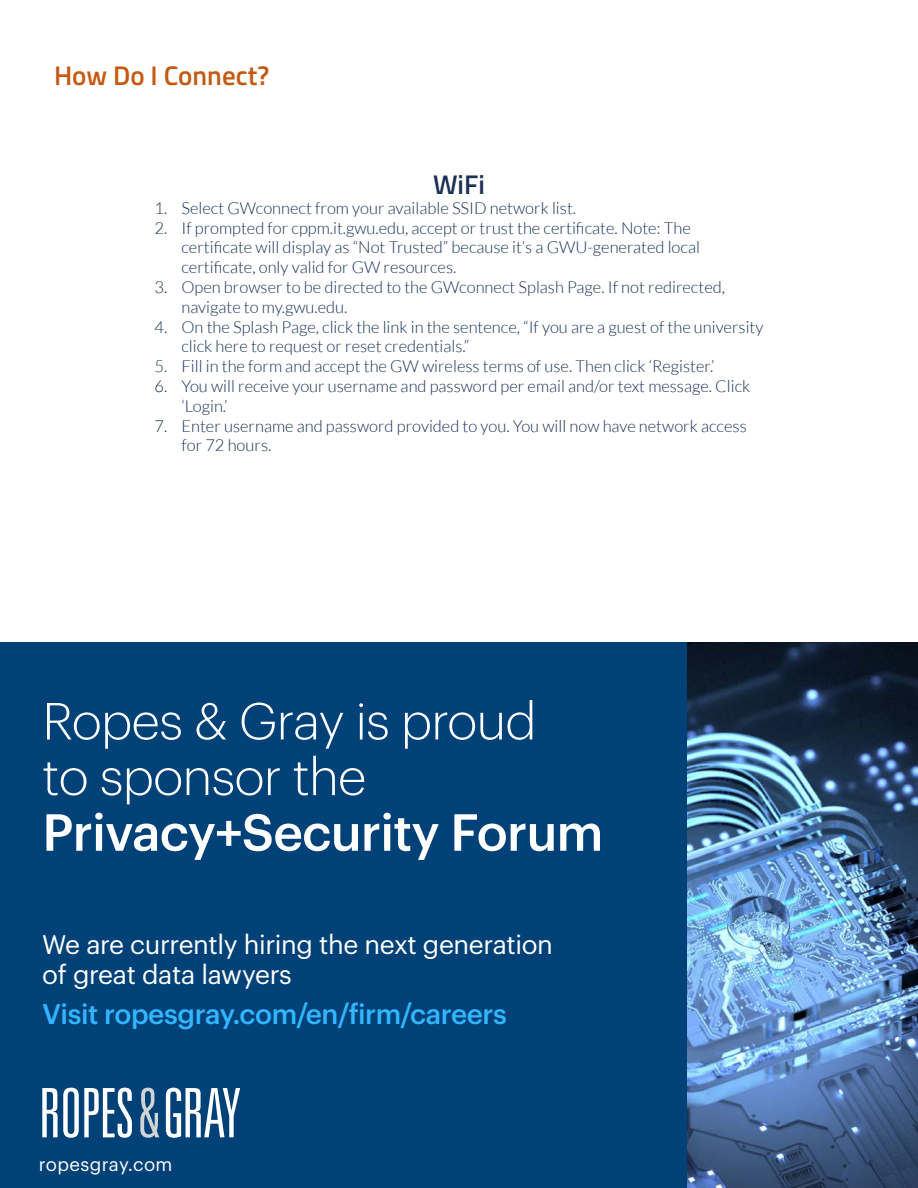
<style>
.page{position:relative;width:918px;height:1188px;background:#fff}
.page>*{position:absolute;margin:0;border:0;box-sizing:border-box;transform-origin:0 0}
.t1{font:300 51px/55.7px "Graphik";letter-spacing:-.015em;color:#fff}
.t2{font:500 27.75px "Graphik";letter-spacing:-.015em;color:#33b5ff}
.t3{font:600 27px "Titillium Web";color:#c45911}
.t4{font:600 27px "Titillium Web";color:#193055}
.t5{font:26.25px/30.9px "Graphik";letter-spacing:-.015em;color:#fff}
.t6{font:18.6px "Graphik";letter-spacing:.02em;color:#fff}
.t7{font:300 16.5px/19.8px "Lato";color:#1a3055}
.s1{font-weight:500}
</style>
<div class="page">
<img style="left:686px;top:643px;width:232px;height:545px">
<div style="left:0;top:643px;width:686px;height:545px;background:#004278"></div>
<svg style="left:42px;top:1088px;width:90px;height:50px"></svg>
<svg style="left:140px;top:1088px;width:19px;height:50px"></svg>
<svg style="left:166px;top:1088px;width:74px;height:50px"></svg>
<p class="t3" style="left:54px;top:55px;width:217px">How Do I Connect?</p>
<p class="t4" style="left:433px;top:164px;width:53px">WiFi</p>
<p class="t7" style="left:154px;top:198px;width:423px">1. Select GWconnect from your available SSID network list.</p>
<p class="t7" style="left:181px;top:218px;width:520px;text-indent:-27px">2. If prompted for cppm.it.gwu.edu, accept or trust the certificate. Note: The certificate will display as “Not Trusted” because it’s a GWU-generated local certificate, only valid for GW resources.</p>
<p class="t7" style="left:181px;top:277px;width:545px;text-indent:-27px">3. Open browser to be directed to the GWconnect Splash Page. If not redirected, navigate to my.gwu.edu.</p>
<p class="t7" style="left:181px;top:317px;width:584px;text-indent:-27px">4. On the Splash Page, click the link in the sentence, “If you are a guest of the university click here to request or reset credentials.”</p>
<p class="t7" style="left:154px;top:356px;width:562px">5. Fill in the form and accept the GW wireless terms of use. Then click ‘Register.’</p>
<p class="t7" style="left:181px;top:376px;width:570px;text-indent:-27px">6. You will receive your username and password per email and/or text message. Click ‘Login.’</p>
<p class="t7" style="left:181px;top:416px;width:567px;text-indent:-27px">7. Enter username and password provided to you. You will now have network access for 72 hours.</p>
<p class="t1" style="left:42px;top:689px;width:563px">Ropes &amp; Gray is proud<br>to sponsor the<br><span class="s1">Privacy+Security Forum</span></p>
<p class="t5" style="left:42px;top:926px;width:512px">We are currently hiring the next generation of great data lawyers</p>
<p class="t2" style="left:42px;top:993px;width:466px">Visit ropesgray.com/en/firm/careers</p>
<p class="t6" style="left:39px;top:1150px;width:135px">ropesgray.com</p>
</div>
